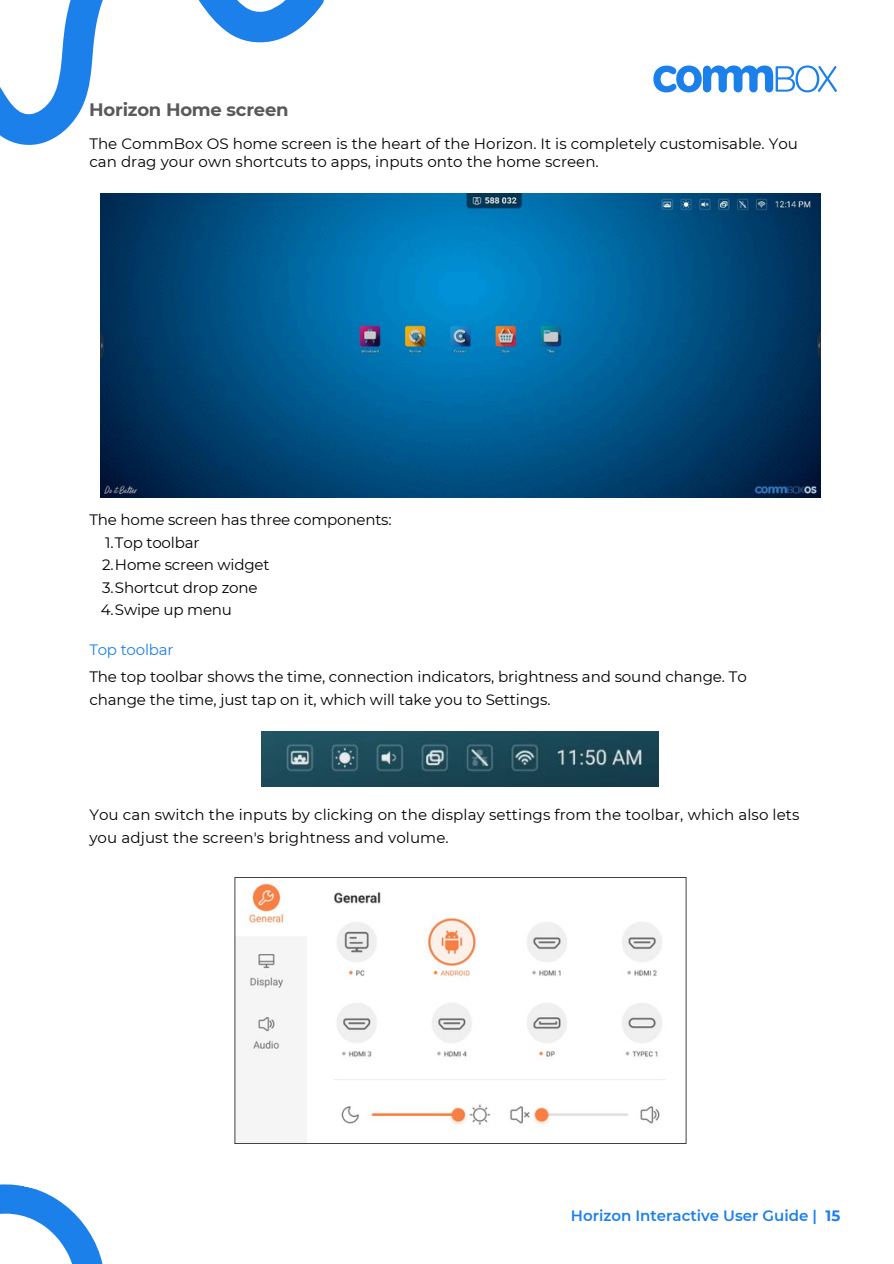
<style>
.page{position:relative;width:894px;height:1264px;background:#fff}
.page>*{position:absolute;margin:0;border:0;box-sizing:border-box;transform-origin:0 0}
.t1{font:700 18px "Montserrat";letter-spacing:-.015em;color:#595959}
.t2{font:15px/22.5px "Montserrat";letter-spacing:.005em;color:#000}
.t3{font:15px "Montserrat";letter-spacing:-.015em;color:#000}
.t4{font:600 15px "Montserrat";color:#1c80eb}
.t5{font:15px "Montserrat";letter-spacing:-.015em;color:#1c80eb}
.s1{font-weight:700}
</style>
<div class="page">
<img style="left:100px;top:193px;width:719px;height:304px">
<img style="left:262px;top:731px;width:396px;height:56px">
<img style="left:234px;top:877px;width:451px;height:266px">
<svg style="left:0;top:0;width:331px;height:350px"></svg>
<svg style="left:0;top:1184px;width:103px;height:79px"></svg>
<svg style="left:653px;top:65px;width:183px;height:27px"></svg>
<p class="t1" style="left:89px;top:98px;width:201px">Horizon Home screen</p>
<p class="t2" style="left:89px;top:134px;width:710px;line-height:18px">The CommBox OS home screen is the heart of the Horizon. It is completely customisable. You can drag your own shortcuts to apps, inputs onto the home screen.</p>
<p class="t3" style="left:89px;top:510px;width:304px">The home screen has three components:</p>
<p class="t3" style="left:105px;top:533px;width:96px">1.Top toolbar</p>
<p class="t3" style="left:102px;top:555px;width:169px">2.Home screen widget</p>
<p class="t3" style="left:102px;top:578px;width:157px">3.Shortcut drop zone</p>
<p class="t3" style="left:101px;top:600px;width:133px">4.Swipe up menu</p>
<p class="t5" style="left:89px;top:640px;width:86px">Top toolbar</p>
<p class="t2" style="left:89px;top:665px;width:658px">The top toolbar shows the time, connection indicators, brightness and sound change. To change the time, just tap on it, which will take you to Settings.</p>
<p class="t2" style="left:89px;top:803px;width:711px">You can switch the inputs by clicking on the display settings from the toolbar, which also lets you adjust the screen's brightness and volume.</p>
<p class="t4" style="left:570px;top:1206px;width:271px">Horizon Interactive User Guide | <span class="s1">15</span></p>
</div>
